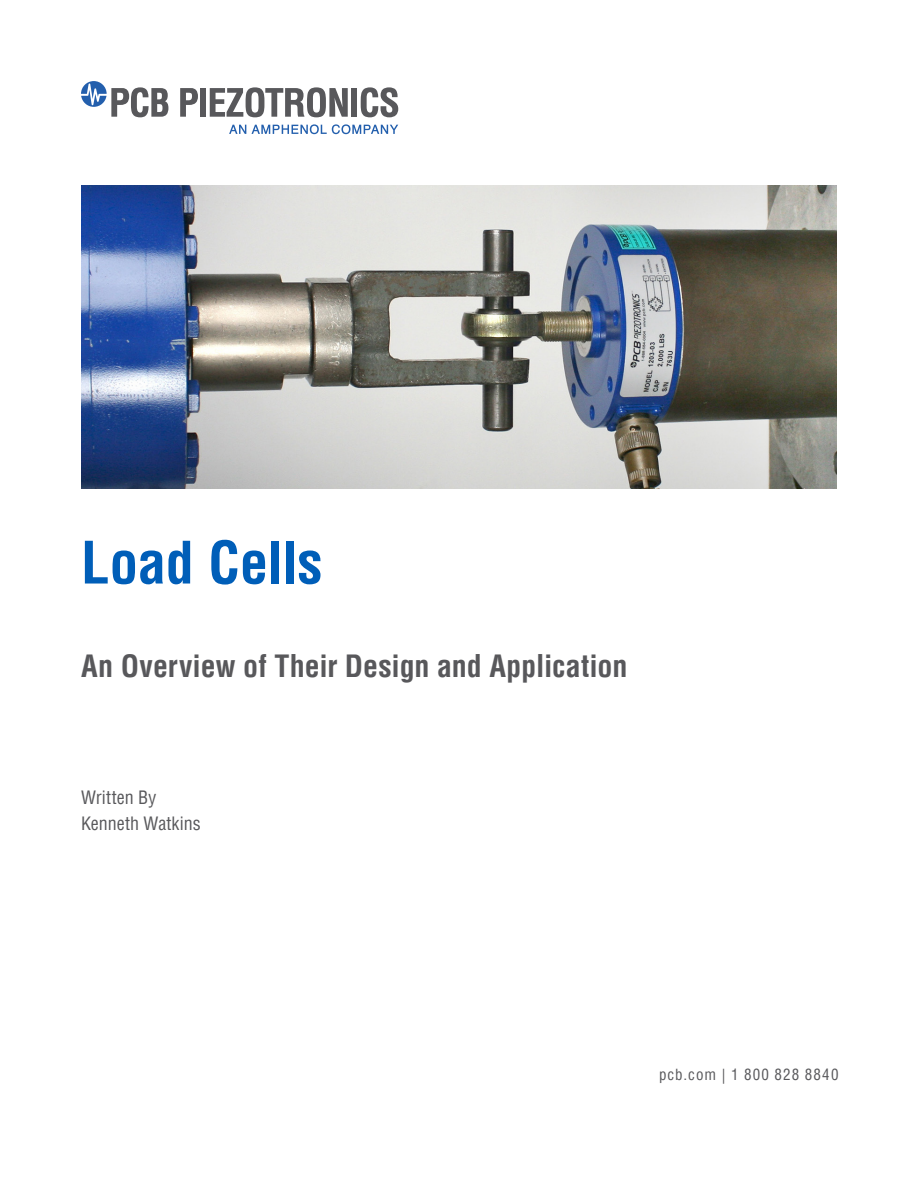
<style>
.page{position:relative;width:918px;height:1188px;background:#fff}
.page>*{position:absolute;margin:0;border:0;box-sizing:border-box;transform-origin:0 0}
.t1{font:700 condensed 57px "Helvetica LT Pro";letter-spacing:-.005em;color:#005eb8}
.t2{font:700 condensed 30px "Helvetica LT Pro";color:#58585b}
.t3{font:condensed 18px/25.5px "Helvetica LT Pro";color:#58585b}
.t4{font:condensed 15px "Helvetica LT Pro";letter-spacing:.075em;color:#58585b}
</style>
<div class="page">
<svg style="left:229px;top:125px;width:17px;height:9px"></svg>
<svg style="left:252px;top:124px;width:146px;height:10px"></svg>
<svg style="left:81px;top:81px;width:87px;height:36px"></svg>
<svg style="left:180px;top:88px;width:18px;height:29px"></svg>
<div style="left:200px;top:88px;width:6px;height:29px;background:#58585b"></div>
<svg style="left:210px;top:87px;width:138px;height:30px"></svg>
<div style="left:352px;top:88px;width:5px;height:29px;background:#58585b"></div>
<svg style="left:361px;top:87px;width:37px;height:30px"></svg>
<img style="left:81px;top:185px;width:756px;height:303px">
<p class="t1" style="left:81px;top:525px;width:243px">Load Cells</p>
<p class="t2" style="left:81px;top:646px;width:548px">An Overview of Their Design and Application</p>
<p class="t3" style="left:81px;top:785px;width:121px">Written By<br>Kenneth Watkins</p>
<p class="t4" style="left:659px;top:1065px;width:181px">pcb.com | 1 800 828 8840</p>
</div>
